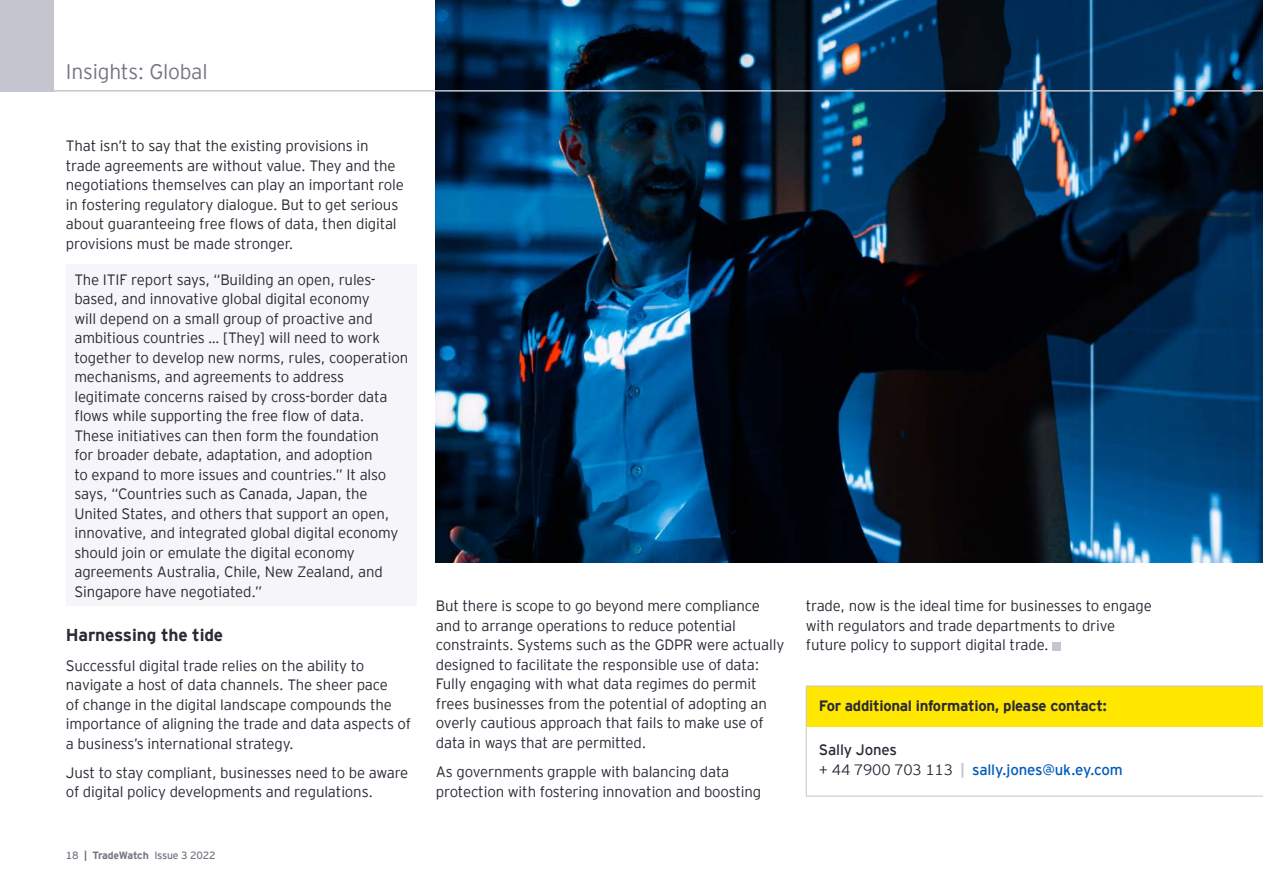
<style>
.page{position:relative;width:1263px;height:893px;background:#fff}
.page>*{position:absolute;margin:0;border:0;box-sizing:border-box;transform-origin:0 0}
.t1{font:300 21px "EY Interstate";letter-spacing:-.01em;color:#757582}
.t2{font:700 17.25px "EY Interstate";letter-spacing:-.01em;color:#2a2a36}
.t3{font:300 15px/19.5px "EY Interstate";letter-spacing:-.01em;color:#2a2a36}
.t4{font:15px/19.5px "EY Interstate";letter-spacing:-.01em;color:#005cb8}
.t5{font:700 15px "EY Interstate";letter-spacing:-.02em;color:#2a2a36}
.t6{font:10.5px "EY Interstate";letter-spacing:-.02em;color:#757582}
.s1{font-weight:700}
.s2{color:#2a2a36}
.s3{font-weight:300;color:#2a2a36}
.s4{font-weight:700;color:#c5c5cf}
</style>
<div class="page">
<img style="left:436px;top:0;width:827px;height:562px">
<hr style="left:0;top:90px;width:1263px;height:2px;background:#c5c5cf">
<div style="left:0;top:0;width:54px;height:92px;background:#c5c5cf"></div>
<div style="left:806px;top:686px;width:457px;height:40px;background:#ffe700"></div>
<hr style="left:806px;top:686px;width:1px;height:40px;background:#c5c5cf">
<hr style="left:806px;top:686px;width:457px;height:1px;background:#c5c5cf">
<hr style="left:806px;top:726px;width:1px;height:70px;background:#c5c5cf">
<hr style="left:806px;top:796px;width:457px;height:1px;background:#c5c5cf">
<div style="left:66px;top:264px;width:351px;height:341px;background:#f6f6fa"></div>
<div style="left:1052px;top:642px;width:9px;height:8px;background:#c5c5cf"></div>
<h1 class="t1" style="left:66px;top:57px;width:143px">Insights: Global</h1>
<p class="t3" style="left:66px;top:135px;width:339px">That isn’t to say that the existing provisions in trade agreements are without value. They and the negotiations themselves can play an important role in fostering regulatory dialogue. But to get serious about guaranteeing free flows of data, then digital provisions must be made stronger.</p>
<p class="t3" style="left:74px;top:269px;width:335px">The ITIF report says, “Building an open, rules&shy;based, and innovative global digital economy<br>will depend on a small group of proactive and ambitious countries … [They] will need to work together to develop new norms, rules, cooperation mechanisms, and agreements to address legitimate concerns raised by cross-border data flows while supporting the free flow of data.<br>These initiatives can then form the foundation<br>for broader debate, adaptation, and adoption<br>to expand to more issues and countries.” It also says, “Countries such as Canada, Japan, the United States, and others that support an open, innovative, and integrated global digital economy should join or emulate the digital economy agreements Australia, Chile, New Zealand, and Singapore have negotiated.”</p>
<p class="t2" style="left:66px;top:623px;width:159px">Harnessing the tide</p>
<p class="t3" style="left:66px;top:655px;width:347px">Successful digital trade relies on the ability to navigate a host of data channels. The sheer pace<br>of change in the digital landscape compounds the importance of aligning the trade and data aspects of a business’s international strategy.</p>
<p class="t3" style="left:66px;top:762px;width:344px">Just to stay compliant, businesses need to be aware of digital policy developments and regulations.</p>
<p class="t6" style="left:66px;top:848px;width:151px">18 <span class="s1">| TradeWatch</span> Issue 3 2022</p>
<p class="t3" style="left:436px;top:595px;width:350px">But there is scope to go beyond mere compliance and to arrange operations to reduce potential constraints. Systems such as the GDPR were actually designed to facilitate the responsible use of data:<br>Fully engaging with what data regimes do permit frees businesses from the potential of adopting an overly cautious approach that fails to make use of data in ways that are permitted.</p>
<p class="t3" style="left:436px;top:761px;width:327px">As governments grapple with balancing data protection with fostering innovation and boosting</p>
<p class="t3" style="left:806px;top:595px;width:347px">trade, now is the ideal time for businesses to engage with regulators and trade departments to drive future policy to support digital trade.</p>
<p class="t5" style="left:819px;top:695px;width:290px">For additional information, please contact:</p>
<p class="t4" style="left:819px;top:739px;width:305px"><span class="s2">Sally Jones<br></span><span class="s3">+ 44 7900 703 113</span> <span class="s4">|</span> sally.jones@uk.ey.com</p>
</div>
